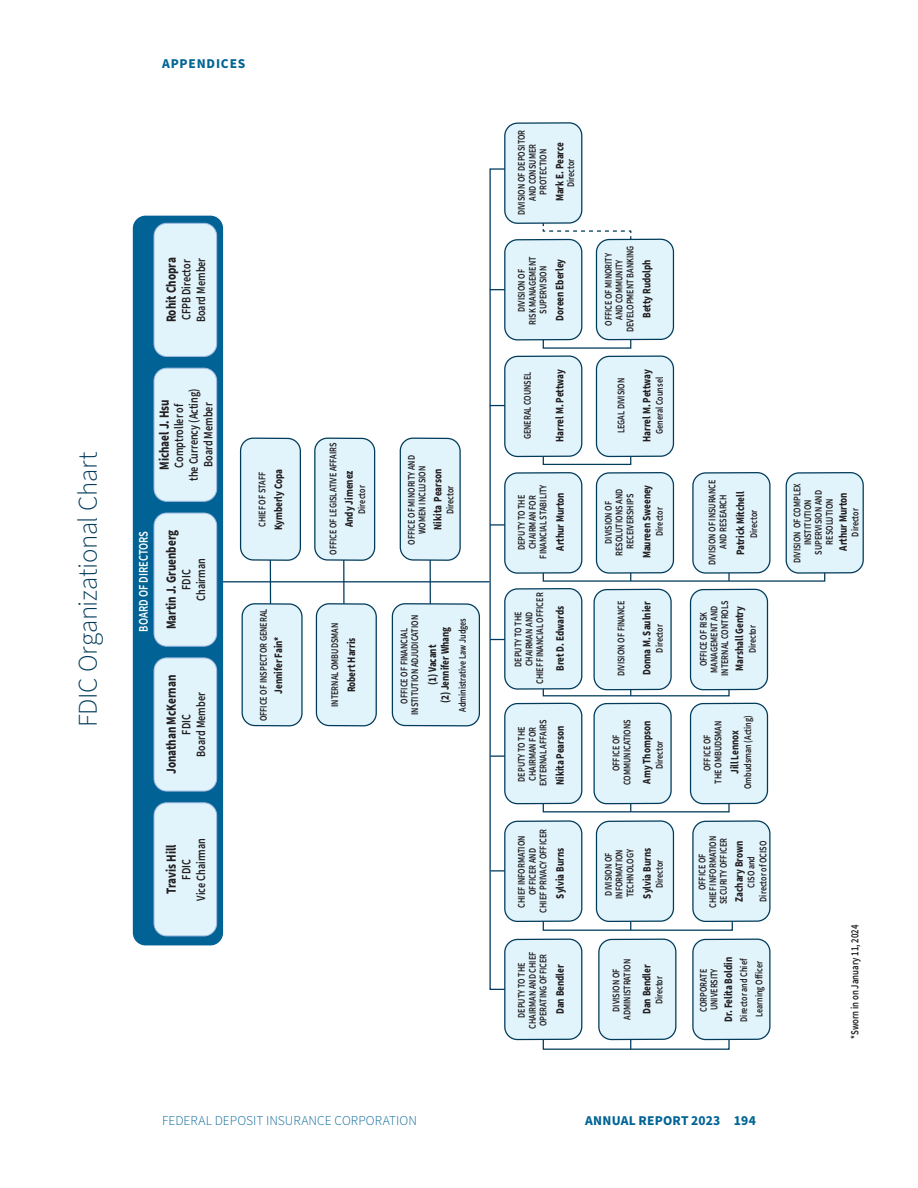
<style>
.page{position:relative;width:918px;height:1188px;background:#fff}
.page>*{position:absolute;margin:0;border:0;box-sizing:border-box;transform-origin:0 0}
.t1{font:300 27px "Source Sans Pro";letter-spacing:-.01em;color:#023b5a}
.t2{font:700 13.95px "Source Sans Pro";color:#231f20;scale:.8 1}
.t3{font:300 13.5px "Source Sans Pro";letter-spacing:.005em;color:#016495}
.t4{font:700 13.5px "Source Sans Pro";letter-spacing:.025em;color:#016495}
.t5{font:700 13.5px "Source Sans Pro";letter-spacing:.065em;color:#016495}
.t6{font:600 13.2px "Source Sans Pro";color:#fff;scale:.8 1}
.t7{font:600 12.75px/14.5px "Source Sans Pro";color:#231f20;text-align:center;scale:.8 1}
.t8{font:700 11.4px/12.8px "Source Sans Pro";color:#231f20;text-align:center;scale:.8 1}
.t9{font:600 10.95px "Source Sans Pro";color:#231f20;scale:.8 1}
.t10{font:600 10.2px/10.8px "Source Sans Pro";color:#231f20;text-align:center;scale:.8 1}
</style>
<div class="page">
<img style="left:132px;top:122px;width:732px;height:928px">
<h3 class="t1" style="left:70px;top:727px;width:277px;rotate:-90deg">FDIC Organizational Chart</h3>
<h3 class="t5" style="left:162px;top:55px;width:85px">APPENDICES</h3>
<p class="t10" style="left:516px;top:215px;width:108px;rotate:-90deg">DIVISION OF DEPOSITOR<br>AND CONSUMER<br>PROTECTION</p>
<p class="t8" style="left:554px;top:201px;width:76px;rotate:-90deg">Mark E. Pearce</p>
<p class="t10" style="left:566px;top:187px;width:37px;rotate:-90deg">Director</p>
<h2 class="t2" style="left:162px;top:322px;width:83px;rotate:-90deg">Rohit Chopra</h2>
<p class="t7" style="left:179px;top:322px;width:82px;text-align:left;rotate:-90deg">CFPB Director<br>Board Member</p>
<p class="t10" style="left:516px;top:325px;width:87px;rotate:-90deg">DIVISION OF<br>RISK MANAGEMENT<br>SUPERVISION</p>
<p class="t8" style="left:554px;top:321px;width:79px;rotate:-90deg">Doreen Eberley</p>
<p class="t10" style="left:603px;top:332px;width:110px;rotate:-90deg">OFFICE OF MINORITY<br>AND COMMUNITY<br>DEVELOPMENT BANKING</p>
<p class="t8" style="left:641px;top:318px;width:74px;rotate:-90deg">Betty Rudolph</p>
<h2 class="t2" style="left:155px;top:470px;width:90px;rotate:-90deg">Michael J. Hsu</h2>
<p class="t7" style="left:172px;top:481px;width:117px;rotate:-90deg">Comptroller of<br>the Currency (Acting)<br>Board Member</p>
<p class="t6" style="left:134px;top:632px;width:127px;rotate:-90deg">BOARD OF DIRECTORS</p>
<h2 class="t2" style="left:162px;top:629px;width:125px;rotate:-90deg">Martin J. Gruenberg</h2>
<p class="t7" style="left:179px;top:601px;width:55px;rotate:-90deg">FDIC<br>Chairman</p>
<h2 class="t2" style="left:162px;top:774px;width:125px;rotate:-90deg">Jonathan McKernan</h2>
<p class="t7" style="left:179px;top:757px;width:82px;rotate:-90deg">FDIC<br>Board Member</p>
<h2 class="t2" style="left:162px;top:894px;width:63px;rotate:-90deg">Travis Hill</h2>
<p class="t7" style="left:179px;top:901px;width:80px;rotate:-90deg">FDIC<br>Vice Chairman</p>
<p class="t10" style="left:257px;top:527px;width:70px;rotate:-90deg">CHIEF OF STAFF</p>
<p class="t8" style="left:272px;top:530px;width:78px;rotate:-90deg">Kymberly Copa</p>
<p class="t10" style="left:258px;top:721px;width:142px;rotate:-90deg">OFFICE OF INSPECTOR GENERAL</p>
<p class="t8" style="left:272px;top:694px;width:73px;rotate:-90deg">Jennifer Fain*</p>
<p class="t10" style="left:328px;top:555px;width:142px;rotate:-90deg">OFFICE OF LEGISLATIVE AFFAIRS</p>
<p class="t8" style="left:343px;top:527px;width:72px;rotate:-90deg">Andy Jimenez</p>
<p class="t10" style="left:357px;top:514px;width:37px;rotate:-90deg">Director</p>
<p class="t10" style="left:330px;top:707px;width:107px;rotate:-90deg">INTERNAL OMBUDSMAN</p>
<p class="t8" style="left:345px;top:692px;width:70px;rotate:-90deg">Robert Harris</p>
<p class="t10" style="left:406px;top:545px;width:113px;rotate:-90deg">OFFICE OF MINORITY AND<br>WOMEN INCLUSION</p>
<p class="t8" style="left:432px;top:530px;width:78px;rotate:-90deg">Nikita Pearson</p>
<p class="t10" style="left:445px;top:514px;width:37px;rotate:-90deg">Director</p>
<p class="t10" style="left:399px;top:715px;width:126px;rotate:-90deg">OFFICE OF FINANCIAL<br>INSTITUTION ADJUDICATION</p>
<p class="t10" style="left:457px;top:712px;width:119px;rotate:-90deg">Administrative Law Judges</p>
<p class="t8" style="left:426px;top:703px;width:97px;rotate:-90deg">(1) Vacant<br>(2) Jennifer Whang</p>
<p class="t10" style="left:522px;top:439px;width:86px;rotate:-90deg">GENERAL COUNSEL</p>
<p class="t8" style="left:554px;top:442px;width:93px;rotate:-90deg">Harrel M. Pettway</p>
<p class="t8" style="left:641px;top:442px;width:93px;rotate:-90deg">Harrel M. Pettway</p>
<p class="t10" style="left:654px;top:434px;width:73px;rotate:-90deg">General Counsel</p>
<p class="t10" style="left:616px;top:433px;width:71px;rotate:-90deg">LEGAL DIVISION</p>
<p class="t10" style="left:516px;top:559px;width:94px;rotate:-90deg">DEPUTY TO THE<br>CHAIRMAN FOR<br>FINANCIAL STABILITY</p>
<p class="t8" style="left:554px;top:551px;width:74px;rotate:-90deg">Arthur Murton</p>
<p class="t10" style="left:513px;top:684px;width:116px;rotate:-90deg">DEPUTY TO THE<br>CHAIRMAN AND<br>CHIEF FINANCIAL OFFICER</p>
<p class="t8" style="left:554px;top:671px;width:82px;rotate:-90deg">Bret D. Edwards</p>
<p class="t10" style="left:516px;top:786px;width:85px;rotate:-90deg">DEPUTY TO THE<br>CHAIRMAN FOR<br>EXTERNAL AFFAIRS</p>
<p class="t8" style="left:554px;top:785px;width:75px;rotate:-90deg">Nikita Pearson</p>
<p class="t10" style="left:516px;top:913px;width:106px;rotate:-90deg">CHIEF INFORMATION<br>OFFICER AND<br>CHIEF PRIVACY OFFICER</p>
<p class="t8" style="left:554px;top:899px;width:65px;rotate:-90deg">Sylvia Burns</p>
<p class="t10" style="left:516px;top:1029px;width:98px;rotate:-90deg">DEPUTY TO THE<br>CHAIRMAN AND CHIEF<br>OPERATING OFFICER</p>
<p class="t8" style="left:554px;top:1014px;width:64px;rotate:-90deg">Dan Bendler</p>
<p class="t10" style="left:603px;top:556px;width:85px;rotate:-90deg">DIVISION OF<br>RESOLUTIONS AND<br>RECEIVERSHIPS</p>
<p class="t8" style="left:641px;top:558px;width:94px;rotate:-90deg">Maureen Sweeney</p>
<p class="t10" style="left:707px;top:565px;width:109px;rotate:-90deg">DIVISION OF INSURANCE<br>AND RESEARCH</p>
<p class="t8" style="left:734px;top:555px;width:81px;rotate:-90deg">Patrick Mitchell</p>
<p class="t10" style="left:792px;top:563px;width:101px;rotate:-90deg">DIVISION OF COMPLEX<br>INSTITUTION<br>SUPERVISION AND<br>RESOLUTION</p>
<p class="t8" style="left:837px;top:551px;width:74px;rotate:-90deg">Arthur Murton</p>
<p class="t10" style="left:654px;top:536px;width:37px;rotate:-90deg">Director</p>
<p class="t10" style="left:749px;top:538px;width:37px;rotate:-90deg">Director</p>
<p class="t10" style="left:850px;top:537px;width:37px;rotate:-90deg">Director</p>
<p class="t10" style="left:616px;top:676px;width:96px;rotate:-90deg">DIVISION OF FINANCE</p>
<p class="t8" style="left:641px;top:675px;width:94px;rotate:-90deg">Donna M. Saulnier</p>
<p class="t10" style="left:654px;top:653px;width:37px;rotate:-90deg">Director</p>
<p class="t10" style="left:611px;top:785px;width:84px;rotate:-90deg">OFFICE OF<br>COMMUNICATIONS</p>
<p class="t8" style="left:641px;top:784px;width:80px;rotate:-90deg">Amy Thompson</p>
<p class="t10" style="left:654px;top:769px;width:37px;rotate:-90deg">Director</p>
<p class="t10" style="left:698px;top:676px;width:96px;rotate:-90deg">OFFICE OF RISK<br>MANAGEMENT AND<br>INTERNAL CONTROLS</p>
<p class="t8" style="left:733px;top:671px;width:82px;rotate:-90deg">Marshall Gentry</p>
<p class="t10" style="left:747px;top:653px;width:37px;rotate:-90deg">Director</p>
<p class="t10" style="left:743px;top:789px;width:94px;rotate:-90deg">Ombudsman (Acting)</p>
<p class="t10" style="left:702px;top:784px;width:80px;rotate:-90deg">OFFICE OF<br>THE OMBUDSMAN</p>
<p class="t8" style="left:729px;top:774px;width:56px;rotate:-90deg">Jill Lennox</p>
<p class="t10" style="left:697px;top:908px;width:92px;rotate:-90deg">OFFICE OF<br>CHIEF INFORMATION<br>SECURITY OFFICER</p>
<p class="t10" style="left:603px;top:899px;width:64px;rotate:-90deg">DIVISION OF<br>INFORMATION<br>TECHNOLOGY</p>
<p class="t8" style="left:733px;top:902px;width:78px;rotate:-90deg">Zachary Brown</p>
<p class="t10" style="left:745px;top:902px;width:78px;line-height:12.1px;rotate:-90deg">CISO and<br>Director of OCISO</p>
<p class="t8" style="left:641px;top:899px;width:65px;rotate:-90deg">Sylvia Burns</p>
<p class="t10" style="left:654px;top:888px;width:37px;rotate:-90deg">Director</p>
<p class="t10" style="left:611px;top:1020px;width:77px;rotate:-90deg">DIVISION OF<br>ADMINISTRATION</p>
<p class="t8" style="left:641px;top:1014px;width:64px;rotate:-90deg">Dan Bendler</p>
<p class="t10" style="left:654px;top:1004px;width:37px;rotate:-90deg">Director</p>
<p class="t8" style="left:722px;top:1022px;width:82px;rotate:-90deg">Dr. Felita Boldin</p>
<p class="t10" style="left:736px;top:1022px;width:81px;line-height:15.3px;rotate:-90deg">Director and Chief<br>Learning Officer</p>
<p class="t10" style="left:698px;top:1012px;width:55px;text-align:left;rotate:-90deg">CORPORATE<br>UNIVERSITY</p>
<p class="t9" style="left:848px;top:1039px;width:144px;rotate:-90deg">*Sworn in on January 11, 2024</p>
<h3 class="t3" style="left:162px;top:1111px;width:257px">FEDERAL DEPOSIT INSURANCE CORPORATION</h3>
<h3 class="t4" style="left:585px;top:1111px;width:172px">ANNUAL REPORT 2023 194</h3>
</div>
